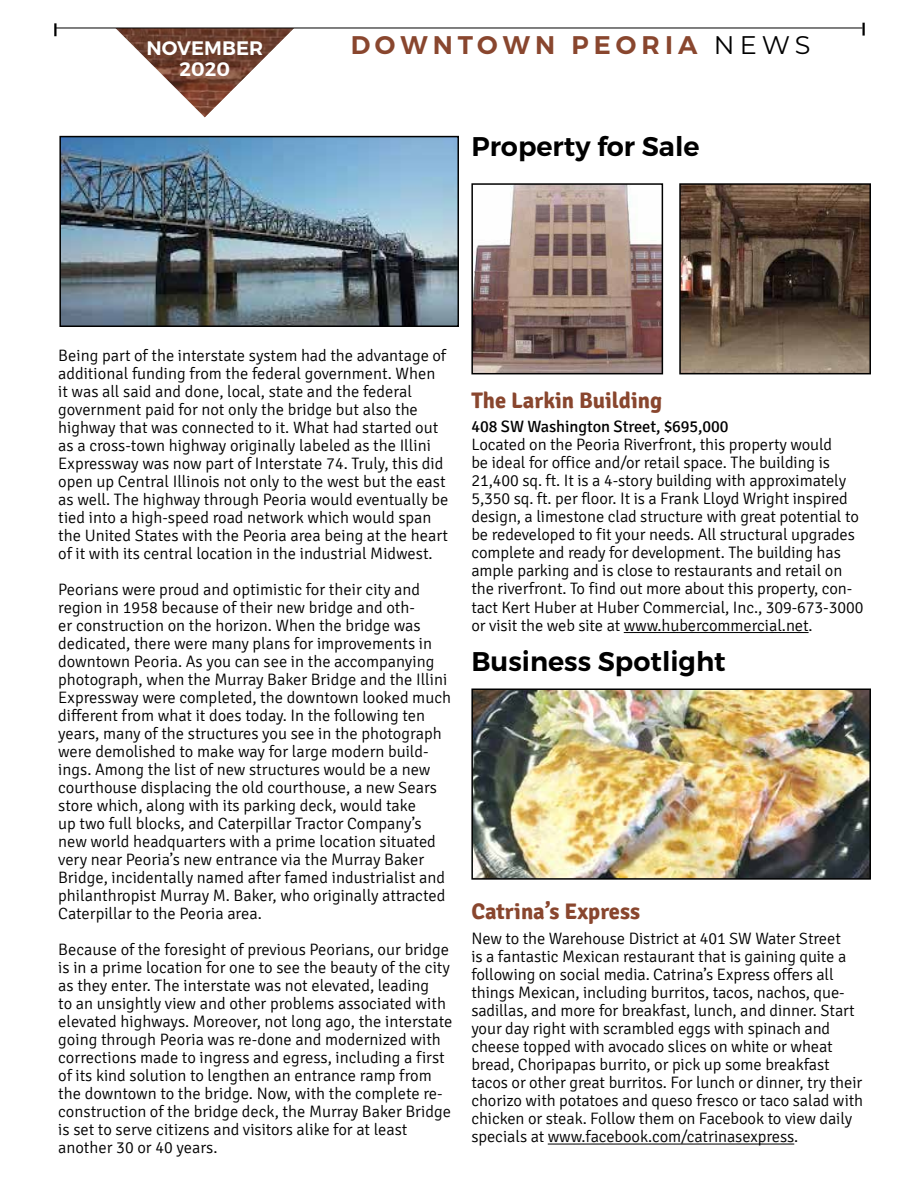
<style>
.page{position:relative;width:918px;height:1188px;background:#fff}
.page>*{position:absolute;margin:0;border:0;box-sizing:border-box;transform-origin:0 0}
.t1{font:600 27px "Montserrat";color:#000}
.t2{font:600 25.5px "Montserrat";letter-spacing:.2em;color:#89462e}
.t3{font:700 22.5px "Signika";color:#89462e}
.t4{font:600 19.5px "Montserrat";color:#fff}
.t5{font:300 16.5px/18px "Signika";color:#000}
.t6{font:16.5px "Signika";letter-spacing:-.005em;color:#000}
.s1{font-weight:400;color:#000}
</style>
<div class="page">
<hr style="left:624px;top:632px;width:185px;height:1px;background:#000">
<hr style="left:548px;top:1144px;width:246px;height:1px;background:#000">
<svg style="left:116px;top:29px;width:177px;height:88px"></svg>
<hr style="left:55px;top:28px;width:807px;height:1px;background:#000">
<svg style="left:54px;top:23px;width:3px;height:13px"></svg>
<svg style="left:862px;top:23px;width:3px;height:13px"></svg>
<img style="left:62px;top:139px;width:394px;height:185px">
<div style="left:59px;top:136px;width:400px;height:191px;border:2px solid #000"></div>
<img style="left:474px;top:186px;width:186px;height:185px">
<div style="left:471px;top:183px;width:192px;height:191px;border:2px solid #000"></div>
<img style="left:474px;top:691px;width:394px;height:186px">
<div style="left:471px;top:688px;width:400px;height:192px;border:2px solid #000"></div>
<img style="left:682px;top:186px;width:186px;height:185px">
<div style="left:679px;top:183px;width:192px;height:191px;border:2px solid #000"></div>
<p class="t4" style="left:146px;top:36px;width:118px">NOVEMBER</p>
<h2 class="t2" style="left:351px;top:29px;width:461px">DOWNTOWN PEORIA <span class="s1">NEWS</span></h2>
<p class="t4" style="left:180px;top:57px;width:52px">2020</p>
<h1 class="t1" style="left:471px;top:129px;width:230px">Property for Sale</h1>
<p class="t5" style="left:58px;top:347px;width:392px">Being part of the interstate system had the advantage of additional funding from the federal government. When it was all said and done, local, state and the federal government paid for not only the bridge but also the highway that was connected to it. What had started out as a cross-town highway originally labeled as the Illini Expressway was now part of Interstate 74. Truly, this did open up Central Illinois not only to the west but the east as well. The highway through Peoria would eventually be tied into a high-speed road network which would span the United States with the Peoria area being at the heart of it with its central location in the industrial Midwest.</p>
<p class="t5" style="left:58px;top:581px;width:394px">Peorians were proud and optimistic for their city and region in 1958 because of their new bridge and oth-<br>er construction on the horizon. When the bridge was dedicated, there were many plans for improvements in downtown Peoria. As you can see in the accompanying photograph, when the Murray Baker Bridge and the Illini Expressway were completed, the downtown looked much different from what it does today. In the following ten years, many of the structures you see in the photograph were demolished to make way for large modern build&shy;ings. Among the list of new structures would be a new courthouse displacing the old courthouse, a new Sears store which, along with its parking deck, would take<br>up two full blocks, and Caterpillar Tractor Company’s new world headquarters with a prime location situated very near Peoria’s new entrance via the Murray Baker Bridge, incidentally named after famed industrialist and philanthropist Murray M. Baker, who originally attracted Caterpillar to the Peoria area.</p>
<p class="t5" style="left:58px;top:941px;width:396px">Because of the foresight of previous Peorians, our bridge is in a prime location for one to see the beauty of the city as they enter. The interstate was not elevated, leading<br>to an unsightly view and other problems associated with elevated highways. Moreover, not long ago, the interstate going through Peoria was re-done and modernized with corrections made to ingress and egress, including a first of its kind solution to lengthen an entrance ramp from the downtown to the bridge. Now, with the complete re&shy;construction of the bridge deck, the Murray Baker Bridge is set to serve citizens and visitors alike for at least another 30 or 40 years.</p>
<h3 class="t3" style="left:471px;top:387px;width:192px">The Larkin Building</h3>
<p class="t6" style="left:471px;top:418px;width:259px">408 SW Washington Street, $695,000</p>
<p class="t5" style="left:471px;top:436px;width:393px">Located on the Peoria Riverfront, this property would<br>be ideal for office and/or retail space. The building is 21,400 sq. ft. It is a 4-story building with approximately 5,350 sq. ft. per floor. It is a Frank Lloyd Wright inspired design, a limestone clad structure with great potential to be redeveloped to fit your needs. All structural upgrades complete and ready for development. The building has ample parking and is close to restaurants and retail on the riverfront. To find out more about this property, con&shy;tact Kert Huber at Huber Commercial, Inc., 309-673-3000 or visit the web site at www.hubercommercial.net.</p>
<h1 class="t1" style="left:471px;top:645px;width:256px">Business Spotlight</h1>
<h3 class="t3" style="left:471px;top:898px;width:170px">Catrina’s Express</h3>
<p class="t5" style="left:471px;top:930px;width:393px">New to the Warehouse District at 401 SW Water Street<br>is a fantastic Mexican restaurant that is gaining quite a following on social media. Catrina’s Express offers all things Mexican, including burritos, tacos, nachos, que&shy;sadillas, and more for breakfast, lunch, and dinner. Start your day right with scrambled eggs with spinach and cheese topped with avocado slices on white or wheat bread, Choripapas burrito, or pick up some breakfast tacos or other great burritos. For lunch or dinner, try their chorizo with potatoes and queso fresco or taco salad with chicken or steak. Follow them on Facebook to view daily specials at www.facebook.com/catrinasexpress.</p>
</div>
